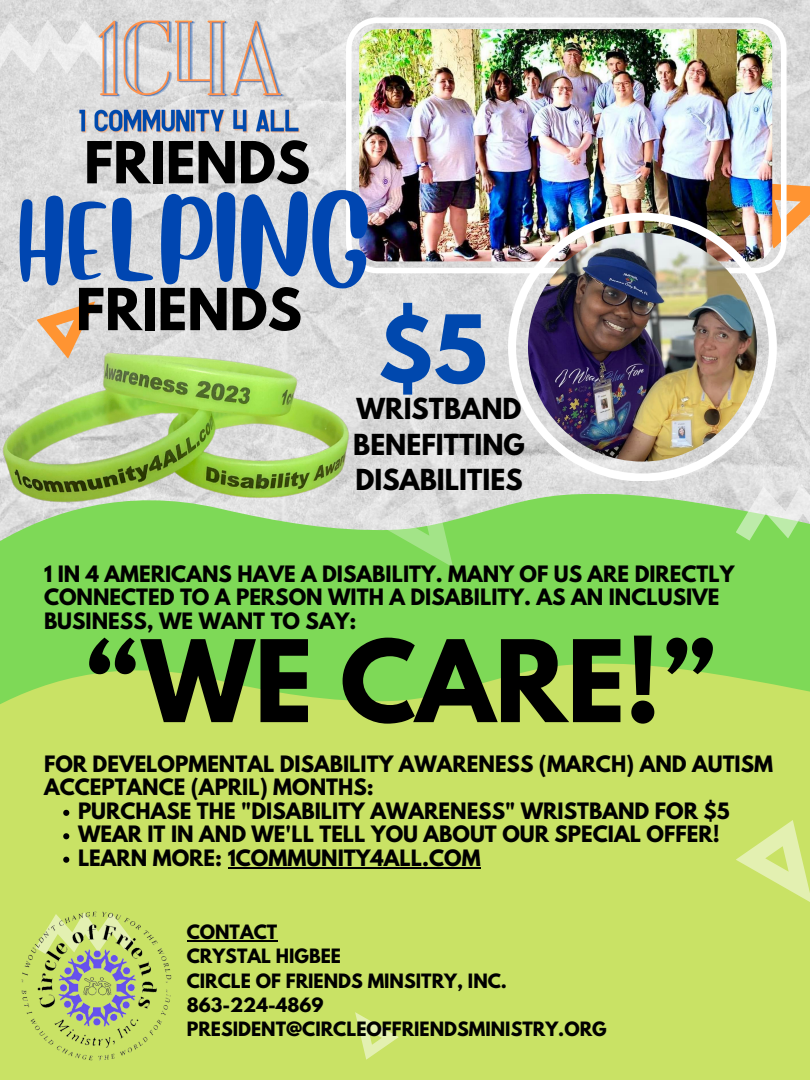
<style>
.page{position:relative;width:810px;height:1080px;background:#fff}
.page>*{position:absolute;margin:0;border:0;box-sizing:border-box;transform-origin:0 0}
.t1{font:700 100.62px "League Spartan";color:#000}
.t2{font:85.94px "Blueberry";color:#0046b1}
.t3{font:700 83.38px "League Spartan";color:#0048ae}
.t4{font:700 51.31px "League Spartan";color:#000}
.t5{font:700 25.69px/35.6px "League Spartan";color:#000}
.t6{font:700 20px/23.4px "League Spartan";color:#000}
.t7{font:700 17.5px/24.4px "League Spartan";color:#000}
</style>
<div class="page">
<img style="left:0;top:0;width:810px;height:494px">
<div style="left:471px;top:494px;width:339px;height:170px;background:#7ed957"></div>
<div style="left:208px;top:664px;width:602px;height:416px;background:#c9e265"></div>
<svg style="left:787px;top:183px;width:23px;height:66px"></svg>
<svg style="left:736px;top:484px;width:74px;height:56px"></svg>
<svg style="left:0;top:19px;width:8px;height:57px"></svg>
<svg style="left:736px;top:820px;width:74px;height:83px"></svg>
<svg style="left:355px;top:1012px;width:44px;height:48px"></svg>
<hr style="left:228px;top:867px;width:253px;height:2px;background:#000">
<img style="left:370px;top:17px;width:417px;height:256px">
<img style="left:508px;top:213px;width:269px;height:268px">
<img style="left:528px;top:233px;width:229px;height:229px;border-radius:50%">
<img style="left:8px;top:0;width:362px;height:139px">
<img style="left:0;top:926px;width:208px;height:154px">
<hr style="left:187px;top:940px;width:90px;height:1px;background:#000">
<img style="left:0;top:139px;width:471px;height:787px">
<h3 class="t4" style="left:84px;top:137px;width:228px">FRIENDS</h3>
<h2 class="t2" style="left:19px;top:176px;width:353px">HELPING</h2>
<h3 class="t4" style="left:76px;top:284px;width:228px">FRIENDS</h3>
<h3 class="t3" style="left:378px;top:308px;width:111px">$5</h3>
<p class="t5" style="left:353px;top:394px;width:173px">WRISTBAND<br>BENEFITTING<br>DISABILITIES</p>
<p class="t6" style="left:44px;top:565px;width:692px">1 IN 4 AMERICANS HAVE A DISABILITY. MANY OF US ARE DIRECTLY<br>CONNECTED TO A PERSON WITH A DISABILITY. AS AN INCLUSIVE<br>BUSINESS, WE WANT TO SAY:</p>
<h1 class="t1" style="left:87px;top:632px;width:630px">“WE CARE!”</h1>
<p class="t6" style="left:44px;top:755px;width:731px">FOR DEVELOPMENTAL DISABILITY AWARENESS (MARCH) AND AUTISM<br>ACCEPTANCE (APRIL) MONTHS:</p>
<p class="t6" style="left:78px;top:801px;width:653px">PURCHASE THE "DISABILITY AWARENESS" WRISTBAND FOR $5<br>WEAR IT IN AND WE'LL TELL YOU ABOUT OUR SPECIAL OFFER!<br>LEARN MORE: 1COMMUNITY4ALL.COM</p>
<p class="t7" style="left:187px;top:922px;width:422px">CONTACT<br>CRYSTAL HIGBEE<br>CIRCLE OF FRIENDS MINSITRY, INC.<br>863-224-4869<br>PRESIDENT@CIRCLEOFFRIENDSMINISTRY.ORG</p>
</div>
